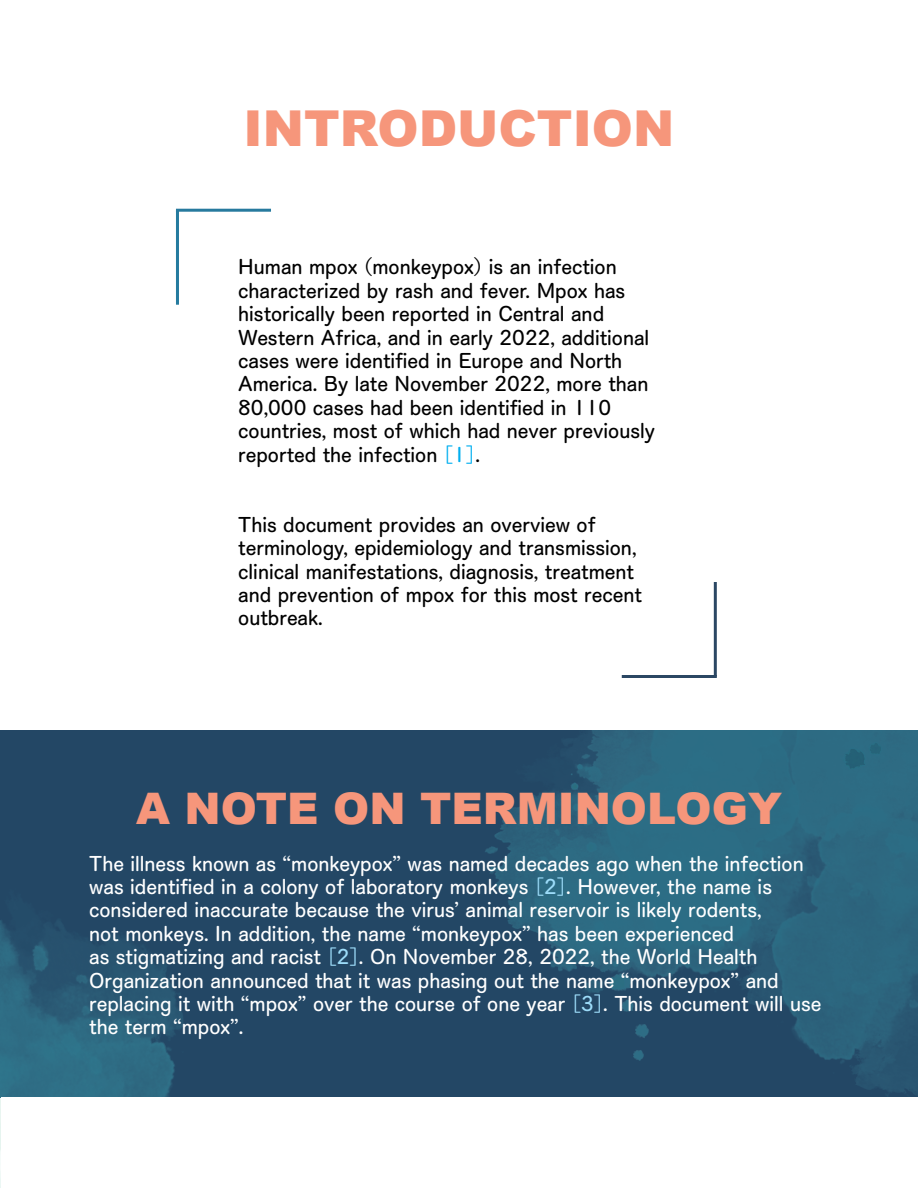
<style>
.page{position:relative;width:918px;height:1188px;background:#fff}
.page>*{position:absolute;margin:0;border:0;box-sizing:border-box;transform-origin:0 0}
.t1{font:900 49.5px "Arial";color:#f6967b}
.t2{font:900 43.5px "Arial";color:#f6967b}
.t3{font:700 19.5px/23.4px "Yu Kyo Yoko";color:#000}
.t4{font:700 19.5px/23.4px "Yu Kyo Yoko";color:#fff}
.s1{color:#00aeef}
.s2{color:#9ddcf9}
</style>
<div class="page">
<div style="left:0;top:730px;width:918px;height:367px;background:#234765"></div>
<img style="left:485px;top:730px;width:433px;height:365px">
<hr style="left:176px;top:210px;width:3px;height:95px;background:#257b9f">
<hr style="left:176px;top:209px;width:95px;height:3px;background:#277a9e">
<hr style="left:714px;top:582px;width:3px;height:94px;background:#2b4763">
<hr style="left:622px;top:675px;width:95px;height:3px;background:#2b4763">
<img style="left:0;top:920px;width:183px;height:268px">
<h1 class="t1" style="left:244px;top:92px;width:432px">INTRODUCTION</h1>
<p class="t3" style="left:238px;top:256px;width:418px">Human mpox (monkeypox) is an infection characterized by rash and fever. Mpox has historically been reported in Central and Western Africa, and in early 2022, additional cases were identified in Europe and North America. By late November 2022, more than 80,000 cases had been identified in 110 countries, most of which had never previously reported the infection <span class="s1">[1]</span>.</p>
<p class="t3" style="left:238px;top:513px;width:405px">This document provides an overview of terminology, epidemiology and transmission, clinical manifestations, diagnosis, treatment and prevention of mpox for this most recent outbreak.</p>
<h2 class="t2" style="left:136px;top:777px;width:647px">A NOTE ON TERMINOLOGY</h2>
<p class="t4" style="left:89px;top:852px;width:734px">The illness known as “monkeypox” was named decades ago when the infection was identified in a colony of laboratory monkeys <span class="s2">[2]</span>. However, the name is considered inaccurate because the virus’ animal reservoir is likely rodents,<br>not monkeys. In addition, the name “monkeypox” has been experienced<br>as stigmatizing and racist <span class="s2">[2]</span>. On November 28, 2022, the World Health Organization announced that it was phasing out the name “monkeypox” and replacing it with “mpox” over the course of one year <span class="s2">[3]</span>. This document will use the term “mpox”.</p>
</div>
